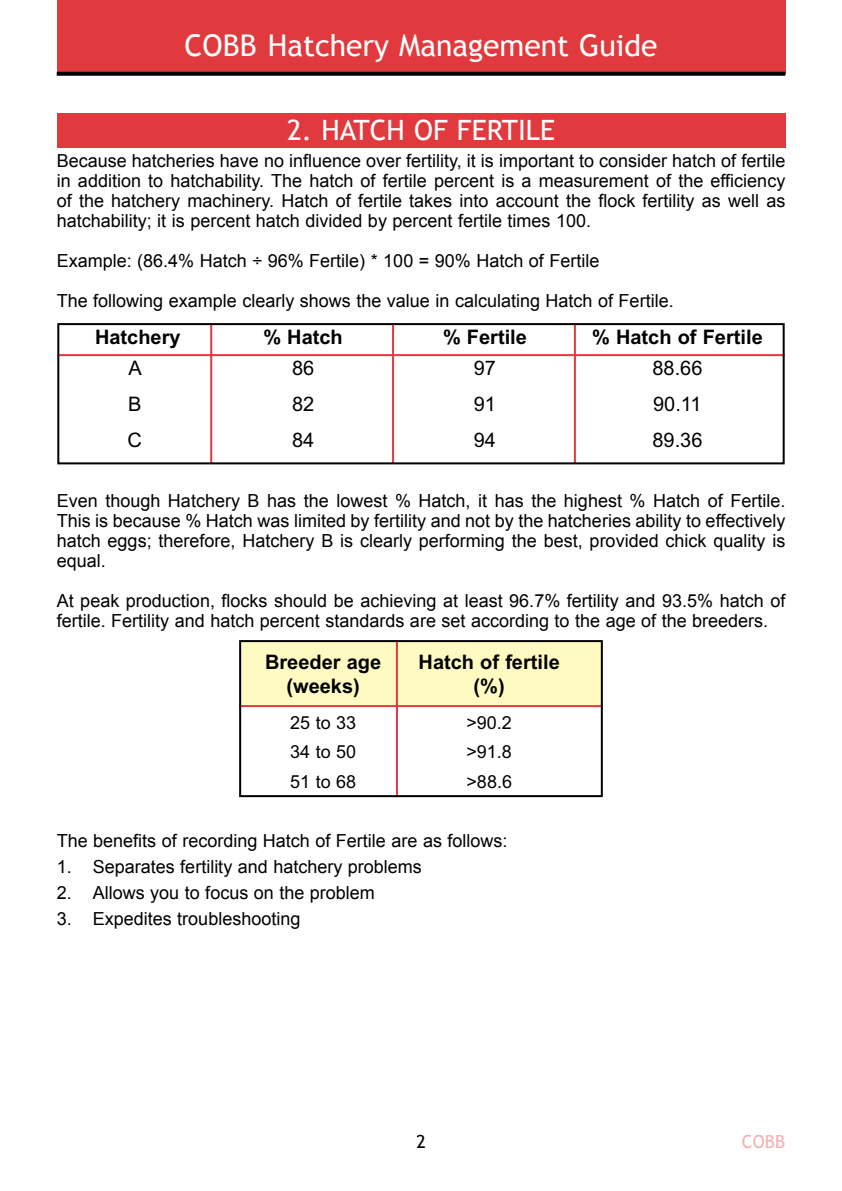
<style>
.page{position:relative;width:842px;height:1191px;background:#fff}
.page>*{position:absolute;margin:0;border:0;box-sizing:border-box;transform-origin:0 0}
.t1{font:30px "Trebuchet MS";color:#fff}
.t2{font:28px "Trebuchet MS";color:#fff}
.t3{font:700 20px "Arial";color:#000}
.t4{font:20px/36.2px "Arial";color:#000;text-align:justify}
.t5{font:18px/20px "Arial";color:#000;text-align:justify}
.t6{font:18px "Trebuchet MS";color:#f3b0b2}
.t7{font:18px "Trebuchet MS";color:#000}
</style>
<div class="page">
<div style="left:57px;top:0;width:728px;height:74px;background:#e03a3e"></div>
<svg style="left:57px;top:72px;width:728px;height:4px;background:#101010"></svg>
<div style="left:57px;top:113px;width:728px;height:34px;background:#e03a3e"></div>
<hr style="left:210px;top:323px;width:2px;height:140px;background:#e03a3e">
<hr style="left:57px;top:354px;width:728px;height:2px;background:#e03a3e">
<hr style="left:574px;top:323px;width:2px;height:140px;background:#e03a3e">
<hr style="left:392px;top:323px;width:2px;height:140px;background:#e03a3e">
<div style="left:57px;top:323px;width:728px;height:141px;border:2px solid #000"></div>
<div style="left:239px;top:640px;width:364px;height:65px;background:#fffac2"></div>
<hr style="left:396px;top:640px;width:2px;height:157px;background:#e03a3e">
<hr style="left:239px;top:705px;width:364px;height:2px;background:#e03a3e">
<div style="left:239px;top:640px;width:364px;height:157px;border:2px solid #000"></div>
<h1 class="t1" style="left:185px;top:28px;width:474px">COBB Hatchery Management Guide</h1>
<h2 class="t2" style="left:287px;top:114px;width:98px">2. Hatchoff</h2>
<h2 class="t2" style="left:472px;top:114px;width:85px">ertile</h2>
<p class="t5" style="left:57px;top:151px;width:730px">Because hatcheries have no influence over fertility, it is important to consider hatch of fertile in addition to hatchability. The hatch of fertile percent is a measurement of the efficiency of the hatchery machinery. Hatch of fertile takes into account the flock fertility as well as hatchability; it is percent hatch divided by percent fertile times 100.</p>
<p class="t5" style="left:57px;top:251px;width:544px">Example: (86.4% Hatch ÷ 96% Fertile) * 100 = 90% Hatch of Fertile</p>
<p class="t5" style="left:57px;top:291px;width:618px">The following example clearly shows the value in calculating Hatch of Fertile.</p>
<p class="t3" style="left:95px;top:325px;width:87px">Hatchery</p>
<p class="t3" style="left:263px;top:325px;width:81px">% Hatch</p>
<p class="t3" style="left:443px;top:325px;width:85px">% Fertile</p>
<p class="t3" style="left:592px;top:325px;width:172px">% Hatch of Fertile</p>
<p class="t4" style="left:128px;top:349px;width:16px">A B C</p>
<p class="t4" style="left:292px;top:349px;width:24px">86<br>82<br>84</p>
<p class="t4" style="left:474px;top:349px;width:24px">97<br>91<br>94</p>
<p class="t4" style="left:652px;top:349px;width:52px">88.66<br>90.11<br>89.36</p>
<p class="t5" style="left:57px;top:491px;width:730px">Even though Hatchery B has the lowest % Hatch, it has the highest % Hatch of Fertile.<br>This is because % Hatch was limited by fertility and not by the hatcheries ability to effectively hatch eggs; therefore, Hatchery B is clearly performing the best, provided chick quality is equal.</p>
<p class="t5" style="left:57px;top:591px;width:730px">At peak production, flocks should be achieving at least 96.7% fertility and 93.5% hatch of fertile. Fertility and hatch percent standards are set according to the age of the breeders.</p>
<p class="t3" style="left:265px;top:651px;width:118px">Breeder age</p>
<p class="t3" style="left:419px;top:651px;width:143px">Hatch of fertile</p>
<p class="t3" style="left:286px;top:675px;width:75px">(weeks)</p>
<p class="t3" style="left:474px;top:675px;width:33px">(%)</p>
<p class="t5" style="left:290px;top:712px;width:68px">25 to 33</p>
<p class="t5" style="left:466px;top:712px;width:47px">&gt;90.2</p>
<p class="t5" style="left:290px;top:742px;width:68px">34 to 50</p>
<p class="t5" style="left:466px;top:742px;width:47px">&gt;91.8</p>
<p class="t5" style="left:290px;top:772px;width:68px">51 to 68</p>
<p class="t5" style="left:466px;top:772px;width:47px">&gt;88.6</p>
<p class="t5" style="left:57px;top:831px;width:452px">The benefits of recording Hatch of Fertile are as follows:</p>
<p class="t5" style="left:57px;top:857px;width:367px">1. Separates fertility and hatchery problems</p>
<p class="t5" style="left:57px;top:882px;width:320px">2. Allows you to focus on the problem</p>
<p class="t5" style="left:57px;top:908px;width:245px">3. Expedites troubleshooting</p>
<p class="t7" style="left:416px;top:1130px;width:11px">2</p>
<p class="t6" style="left:742px;top:1130px;width:45px">COBB</p>
</div>
